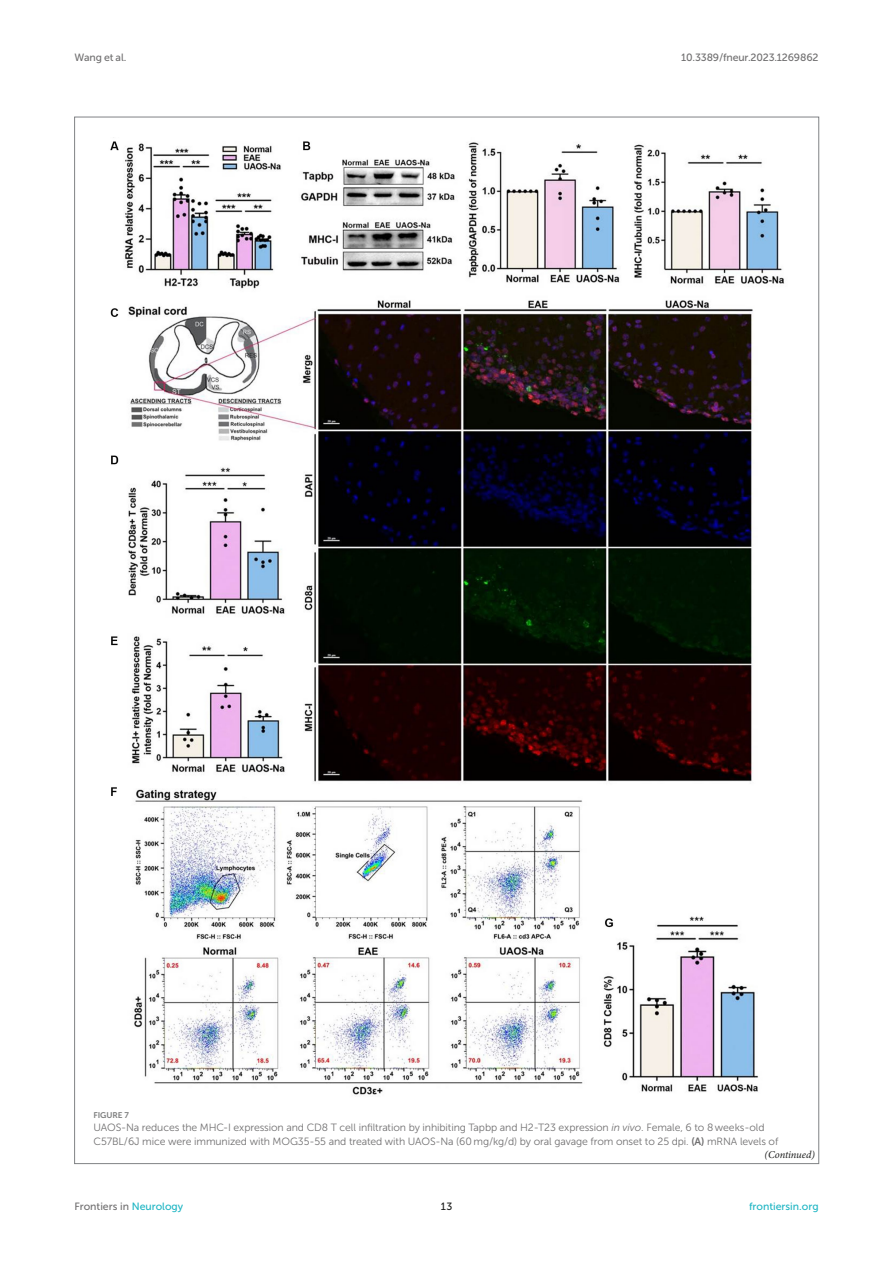
<style>
.page{position:relative;width:893px;height:1263px;background:#fff}
.page>*{position:absolute;margin:0;border:0;box-sizing:border-box;transform-origin:0 0}
.FIG_LEG{font:10.5px/13.5px "Museo Sans 300";letter-spacing:-.01em;color:#706f70}
.t1{font:10.5px "Museo Sans 500";letter-spacing:-.015em;color:#706f70}
.t2{font:10.5px "Museo Sans 500";color:#1db5c3}
.T_Continue{font:italic 10.5px "Minion Pro";letter-spacing:-.01em;color:#1b1c1b}
.t3{font:10.5px "Museo Sans 500";color:#1b1c1b}
.FIG_HD{font:8.25px "Museo Sans 700";letter-spacing:-.01em;color:#7e7f7f}
.s1{font-style:italic}
.s2{font-family:"Museo Sans 700"}
.s3{color:#1db5c3}
</style>
<div class="page">
<img style="left:110px;top:137px;width:675px;height:959px">
<p class="t1" style="left:74px;top:51px;width:53px">Wang et al.</p>
<p class="t1" style="left:681px;top:51px;width:139px">10.3389/fneur.2023.1269862</p>
<p class="FIG_HD" style="left:94px;top:1110px;width:37px">FIGURE 7</p>
<p class="FIG_LEG" style="left:94px;top:1121px;width:686px">UAOS-Na reduces the MHC-I expression and CD8 T cell infiltration by inhibiting Tapbp and H2-T23 expression <span class="s1">in vivo</span>. Female, 6 to 8 weeks-old<br>C57BL/6J mice were immunized with MOG35-55 and treated with UAOS-Na (60 mg/kg/d) by oral gavage from onset to 25 dpi. <span class="s2">(A)</span> mRNA levels of</p>
<p class="T_Continue" style="left:765px;top:1148px;width:52px">(Continued)</p>
<p class="t1" style="left:74px;top:1200px;width:110px">Frontiers in <span class="s3">Neurology</span></p>
<p class="t3" style="left:441px;top:1200px;width:13px">13</p>
<p class="t2" style="left:749px;top:1200px;width:71px">frontiersin.org</p>
</div>
